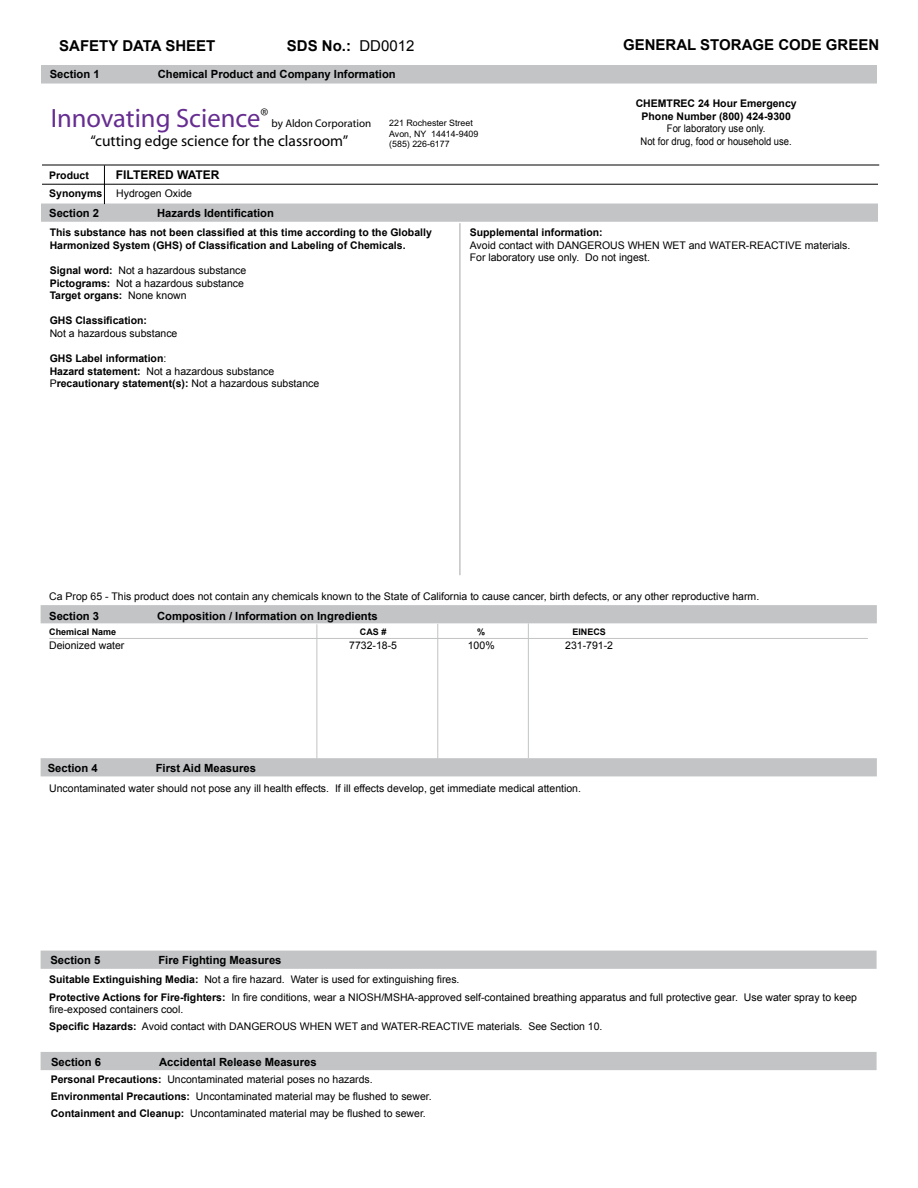
<style>
.page{position:relative;width:918px;height:1188px;background:#fff}
.page>*{position:absolute;margin:0;border:0;box-sizing:border-box;transform-origin:0 0}
.t1{font:26.55px "Myriad";color:#662d91}
.t2{font:15.45px "Myriad";color:#000}
.t3{font:700 15px "Arial";color:#000}
.t4{font:700 12px "Arial";color:#000}
.t5{font:700 11.25px "Arial";color:#000}
.t6{font:11.1px "Myriad";color:#000}
.t7{font:10.5px/17.1px "Arial";color:#000}
.t8{font:700 10.5px/12.6px "Arial";color:#000}
.t9{font:10.5px/12.6px "Arial";color:#000;text-align:center;scale:.9 1}
.t10{font:700 9px "Arial";color:#000}
.t11{font:8.85px/10.6px "Arial";color:#000}
.s1{font-weight:400}
.s2{font-weight:700}
</style>
<div class="page">
<div style="left:41px;top:951px;width:836px;height:18px;background:#c2c4c6"></div>
<div style="left:41px;top:1052px;width:836px;height:18px;background:#c2c4c6"></div>
<div style="left:41px;top:758px;width:836px;height:18px;background:#c2c4c6;border:2px solid #c2c4c6"></div>
<div style="left:41px;top:204px;width:837px;height:18px;background:#c2c4c6;border:2px solid #c2c4c6"></div>
<div style="left:41px;top:605px;width:836px;height:18px;background:#c2c4c6"></div>
<hr style="left:437px;top:624px;width:1px;height:135px;background:#c2c4c6">
<hr style="left:49px;top:638px;width:819px;height:1px;background:#c2c4c6">
<hr style="left:316px;top:624px;width:1px;height:135px;background:#c2c4c6">
<hr style="left:528px;top:623px;width:1px;height:135px;background:#c2c4c6">
<hr style="left:104px;top:165px;width:1px;height:39px;background:#000">
<div style="left:41px;top:65px;width:836px;height:19px;background:#c2c4c6;border:2px solid #c2c4c6"></div>
<hr style="left:42px;top:184px;width:836px;height:1px;background:#000">
<hr style="left:42px;top:165px;width:837px;height:1px;background:#000">
<hr style="left:459px;top:223px;width:2px;height:352px;background:#c2c4c6">
<h3 class="t3" style="left:59px;top:36px;width:158px">SAFETY DATA SHEET</h3>
<h3 class="t3" style="left:287px;top:36px;width:129px">SDS No.: <span class="s1">DD0012</span></h3>
<p class="t5" style="left:50px;top:67px;width:52px">Section 1</p>
<p class="t5" style="left:158px;top:67px;width:240px">Chemical Product and Company Information</p>
<h1 class="t1" style="left:51px;top:105px;width:219px">Innovating Science<sup>®</sup></h1>
<p class="t6" style="left:272px;top:118px;width:101px">by Aldon Corporation</p>
<h2 class="t2" style="left:91px;top:133px;width:259px">“cutting edge science for the classroom”</h2>
<p class="t8" style="left:49px;top:169px;width:41px">Product</p>
<p class="t8" style="left:49px;top:187px;width:55px">Synonyms</p>
<p class="t8" style="left:116px;top:168px;width:99px">DEIONIZED WATER</p>
<p class="t4" style="left:116px;top:167px;width:105px">FILTERED WATER</p>
<p class="t5" style="left:49px;top:206px;width:52px">Section 2</p>
<p class="t5" style="left:157px;top:206px;width:118px">Hazards Identification</p>
<p class="t11" style="left:389px;top:118px;width:91px">221 Rochester Street<br>Avon, NY 14414-9409 (585) 226-6177</p>
<h3 class="t3" style="left:623px;top:35px;width:258px">GENERAL STORAGE CODE GREEN</h3>
<p class="t8" style="left:636px;top:97px;width:163px;text-align:center">CHEMTREC 24 Hour Emergency<br>Phone Number (800) 424-9300</p>
<p class="t9" style="left:641px;top:122px;width:170px">For laboratory use only.<br>Not for drug, food or household use.</p>
<p class="t8" style="left:50px;top:227px;width:384px">This substance has not been classified at this time according to the Globally<br>Harmonized System (GHS) of Classification and Labeling of Chemicals.</p>
<p class="t7" style="left:50px;top:264px;width:198px;line-height:12.6px"><span class="s2">Signal word:</span> Not a hazardous substance<br><span class="s2">Pictograms:</span> Not a hazardous substance<br><span class="s2">Target organs:</span> None known</p>
<p class="t8" style="left:50px;top:315px;width:99px">GHS Classification:</p>
<p class="t7" style="left:50px;top:325px;width:129px">Not a hazardous substance</p>
<p class="t8" style="left:50px;top:353px;width:271px">GHS Label information<span class="s1">:<br></span>Hazard statement: <span class="s1">Not a hazardous substance<br>P</span>recautionary statement(s): <span class="s1">Not a hazardous substance</span></p>
<p class="t8" style="left:470px;top:227px;width:135px">Supplemental information:</p>
<p class="t7" style="left:470px;top:239px;width:382px;line-height:12.6px">Avoid contact with DANGEROUS WHEN WET and WATER-REACTIVE materials.<br>For laboratory use only. Do not ingest.</p>
<p class="t7" style="left:49px;top:588px;width:712px">Ca Prop 65 - This product does not contain any chemicals known to the State of California to cause cancer, birth defects, or any other reproductive harm.</p>
<p class="t5" style="left:49px;top:608px;width:52px">Section 3</p>
<p class="t5" style="left:157px;top:608px;width:222px">Composition / Information on Ingredients</p>
<p class="t10" style="left:49px;top:626px;width:69px">Chemical Name</p>
<p class="t10" style="left:360px;top:626px;width:28px">CAS #</p>
<p class="t10" style="left:477px;top:626px;width:10px">%</p>
<p class="t10" style="left:572px;top:626px;width:35px">EINECS</p>
<p class="t7" style="left:49px;top:637px;width:77px">Deionized water</p>
<p class="t7" style="left:349px;top:637px;width:49px">7732-18-5</p>
<p class="t7" style="left:468px;top:637px;width:28px">100%</p>
<p class="t7" style="left:565px;top:637px;width:49px">231-791-2</p>
<p class="t5" style="left:48px;top:760px;width:52px">Section 4</p>
<p class="t5" style="left:156px;top:760px;width:102px">First Aid Measures</p>
<p class="t7" style="left:49px;top:780px;width:533px">Uncontaminated water should not pose any ill health effects. If ill effects develop, get immediate medical attention.</p>
<p class="t5" style="left:50px;top:953px;width:52px">Section 5</p>
<p class="t5" style="left:158px;top:953px;width:125px">Fire Fighting Measures</p>
<p class="t7" style="left:49px;top:971px;width:809px"><span class="s2">Suitable Extinguishing Media:</span> Not a fire hazard. Water is used for extinguishing fires.<br><span class="s2">Protective Actions for Fire-fighters:</span> In fire conditions, wear a NIOSH/MSHA-approved self-contained breathing apparatus and full protective gear. Use water spray to keep</p>
<p class="t7" style="left:49px;top:1001px;width:555px">fire-exposed containers cool.<br><span class="s2">Specific Hazards:</span> Avoid contact with DANGEROUS WHEN WET and WATER-REACTIVE materials. See Section 10.</p>
<p class="t5" style="left:51px;top:1055px;width:52px">Section 6</p>
<p class="t5" style="left:159px;top:1055px;width:159px">Accidental Release Measures</p>
<p class="t7" style="left:51px;top:1071px;width:383px"><span class="s2">Personal Precautions:</span> Uncontaminated material poses no hazards.<br><span class="s2">Environmental Precautions:</span> Uncontaminated material may be flushed to sewer.<br><span class="s2">Containment and Cleanup:</span> Uncontaminated material may be flushed to sewer.</p>
</div>
